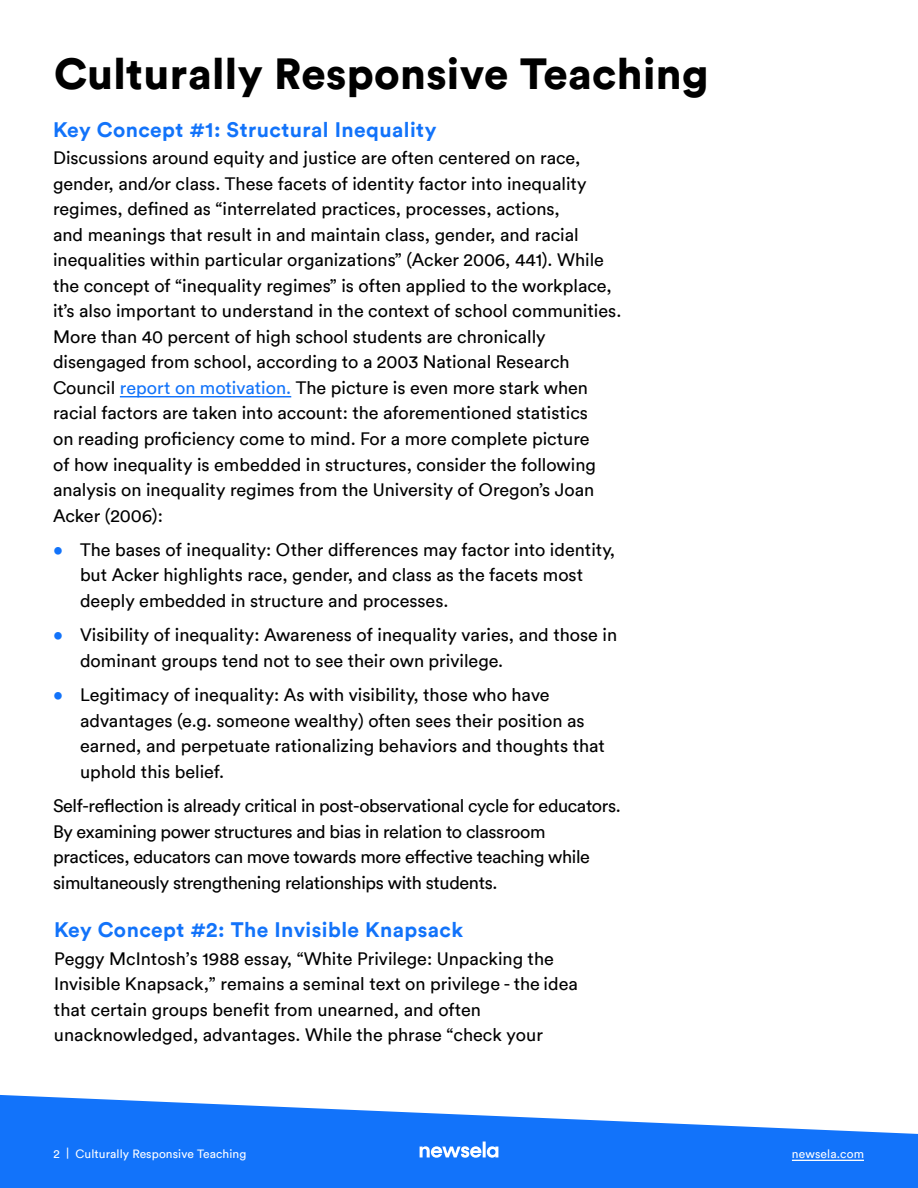
<style>
.page{position:relative;width:918px;height:1188px;background:#fff}
.page>*{position:absolute;margin:0;border:0;box-sizing:border-box;transform-origin:0 0}
.t1{font:900 43.5px "Circular";letter-spacing:.01em;color:#000}
.t2{font:700 21px "Circular";letter-spacing:.02em;color:#1273fa}
.t3{font:18px/25.5px "Circular";color:#000}
.t4{font:18px/25.5px "Circular";letter-spacing:-.02em;color:#000}
.t5{font:12px "Circular";letter-spacing:.01em;color:#fff}
.s1{color:#1273fa}
</style>
<div class="page">
<svg style="left:0;top:1095px;width:918px;height:93px;fill:#1273fa"></svg>
<svg style="left:420px;top:1142px;width:78px;height:16px"></svg>
<hr style="left:792px;top:1160px;width:72px;height:1px;background:#fff">
<hr style="left:120px;top:396px;width:171px;height:1px;background:#1273fa">
<h1 class="t1" style="left:54px;top:45px;width:656px">Culturally Responsive Teaching</h1>
<p class="t2" style="left:53px;top:116px;width:385px">Key Concept #1: Structural Inequality</p>
<p class="t3" style="left:53px;top:145px;width:570px">Discussions around equity and justice are often centered on race, gender, and/or class. These facets of identity factor into inequality regimes, defined as “interrelated practices, processes, actions,<br>and meanings that result in and maintain class, gender, and racial inequalities within particular organizations” (Acker 2006, 441). While the concept of “inequality regimes” is often applied to the workplace, it’s also important to understand in the context of school communities.<br>More than 40 percent of high school students are chronically disengaged from school, according to a 2003 National Research Council <span class="s1">report on motivation.</span> The picture is even more stark when racial factors are taken into account: the aforementioned statistics<br>on reading proficiency come to mind. For a more complete picture<br>of how inequality is embedded in structures, consider the following analysis on inequality regimes from the University of Oregon’s Joan Acker (2006):</p>
<p class="t3" style="left:80px;top:537px;width:537px;text-indent:-27px"><span class="s1">•</span> The bases of inequality: Other differences may factor into identity, but Acker highlights race, gender, and class as the facets most deeply embedded in structure and processes.</p>
<p class="t3" style="left:80px;top:622px;width:539px;text-indent:-27px"><span class="s1">•</span> Visibility of inequality: Awareness of inequality varies, and those in dominant groups tend not to see their own privilege.</p>
<p class="t3" style="left:80px;top:682px;width:526px;text-indent:-27px"><span class="s1">•</span> Legitimacy of inequality: As with visibility, those who have advantages (e.g. someone wealthy) often sees their position as earned, and perpetuate rationalizing behaviors and thoughts that uphold this belief.</p>
<p class="t4" style="left:53px;top:793px;width:569px">Self-reflection is already critical in post-observational cycle for educators.<br>By examining power structures and bias in relation to classroom practices, educators can move towards more effective teaching while simultaneously strengthening relationships with students.</p>
<p class="t2" style="left:54px;top:916px;width:411px">Key Concept #2: The Invisible Knapsack</p>
<p class="t3" style="left:54px;top:946px;width:525px">Peggy McIntosh’s 1988 essay, “White Privilege: Unpacking the Invisible Knapsack,” remains a seminal text on privilege - the idea that certain groups benefit from unearned, and often unacknowledged, advantages. While the phrase “check your</p>
<p class="t5" style="left:53px;top:1147px;width:194px">2 | Culturally Responsive Teaching</p>
<p class="t5" style="left:792px;top:1147px;width:74px">newsela.com</p>
</div>
